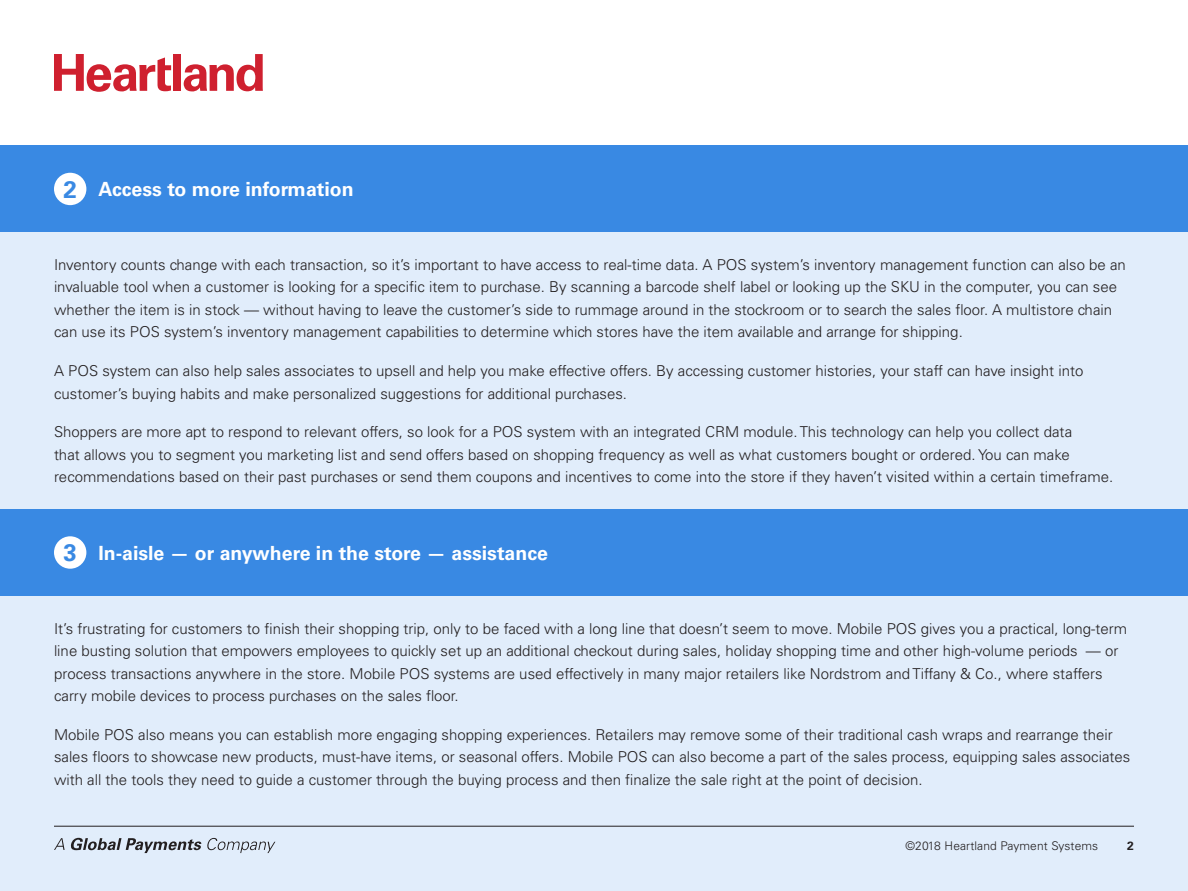
<style>
.page{position:relative;width:1188px;height:891px;background:#fff}
.page>*{position:absolute;margin:0;border:0;box-sizing:border-box;transform-origin:0 0}
.t1{font:700 24px "Univers LT Std";color:#3989e3}
.t2{font:700 19.5px "Univers LT Std";color:#fff}
.t3{font:300 15px/22.5px "Univers LT Std";color:#231f20}
.t4{font:300 12px "Univers LT Std";letter-spacing:.01em;color:#231f20}
.t5{font:700 12px "Univers LT Std";color:#231f20}
</style>
<div class="page">
<div style="left:0;top:596px;width:1188px;height:295px;background:#e1edfb"></div>
<svg style="left:54px;top:54px;width:117px;height:38px"></svg>
<div style="left:174px;top:54px;width:7px;height:37px;background:#cf202f"></div>
<svg style="left:184px;top:54px;width:79px;height:37px"></svg>
<hr style="left:54px;top:826px;width:1080px;height:1px;background:#231f20">
<svg style="left:54px;top:838px;width:11px;height:12px"></svg>
<svg style="left:71px;top:838px;width:204px;height:15px"></svg>
<div style="left:0;top:232px;width:1188px;height:277px;background:#e1edfb"></div>
<div style="left:0;top:146px;width:1188px;height:86px;background:#3989e3"></div>
<div style="left:0;top:509px;width:1188px;height:87px;background:#3989e3"></div>
<div style="left:54px;top:173px;width:32px;height:32px;background:#fff;border-radius:50%"></div>
<div style="left:54px;top:536px;width:32px;height:33px;background:#fff;border-radius:50%"></div>
<p class="t1" style="left:64px;top:175px;width:15px">2</p>
<p class="t2" style="left:98px;top:178px;width:257px">Access to more information</p>
<p class="t3" style="left:54px;top:253px;width:1073px">Inventory counts change with each transaction, so it’s important to have access to real-time data. A POS system’s inventory management function can also be an invaluable tool when a customer is looking for a specific item to purchase. By scanning a barcode shelf label or looking up the SKU in the computer, you can see whether the item is in stock — without having to leave the customer’s side to rummage around in the stockroom or to search the sales floor. A multistore chain can use its POS system’s inventory management capabilities to determine which stores have the item available and arrange for shipping.</p>
<p class="t3" style="left:54px;top:360px;width:1031px">A POS system can also help sales associates to upsell and help you make effective offers. By accessing customer histories, your staff can have insight into customer’s buying habits and make personalized suggestions for additional purchases.</p>
<p class="t3" style="left:54px;top:421px;width:1061px">Shoppers are more apt to respond to relevant offers, so look for a POS system with an integrated CRM module. This technology can help you collect data<br>that allows you to segment you marketing list and send offers based on shopping frequency as well as what customers bought or ordered. You can make recommendations based on their past purchases or send them coupons and incentives to come into the store if they haven’t visited within a certain timeframe.</p>
<p class="t1" style="left:64px;top:539px;width:15px">3</p>
<p class="t2" style="left:98px;top:541px;width:451px">In-aisle — or anywhere in the store — assistance</p>
<p class="t3" style="left:54px;top:617px;width:1075px">It’s frustrating for customers to finish their shopping trip, only to be faced with a long line that doesn’t seem to move. Mobile POS gives you a practical, long-term line busting solution that empowers employees to quickly set up an additional checkout during sales, holiday shopping time and other high-volume periods — or process transactions anywhere in the store. Mobile POS systems are used effectively in many major retailers like Nordstrom and Tiffany &amp; Co., where staffers carry mobile devices to process purchases on the sales floor.</p>
<p class="t3" style="left:54px;top:723px;width:1078px">Mobile POS also means you can establish more engaging shopping experiences. Retailers may remove some of their traditional cash wraps and rearrange their sales floors to showcase new products, must-have items, or seasonal offers. Mobile POS can also become a part of the sales process, equipping sales associates with all the tools they need to guide a customer through the buying process and then finalize the sale right at the point of decision.</p>
<p class="t4" style="left:906px;top:838px;width:194px">©2018 Heartland Payment Systems</p>
<p class="t5" style="left:1127px;top:839px;width:8px">2</p>
</div>
